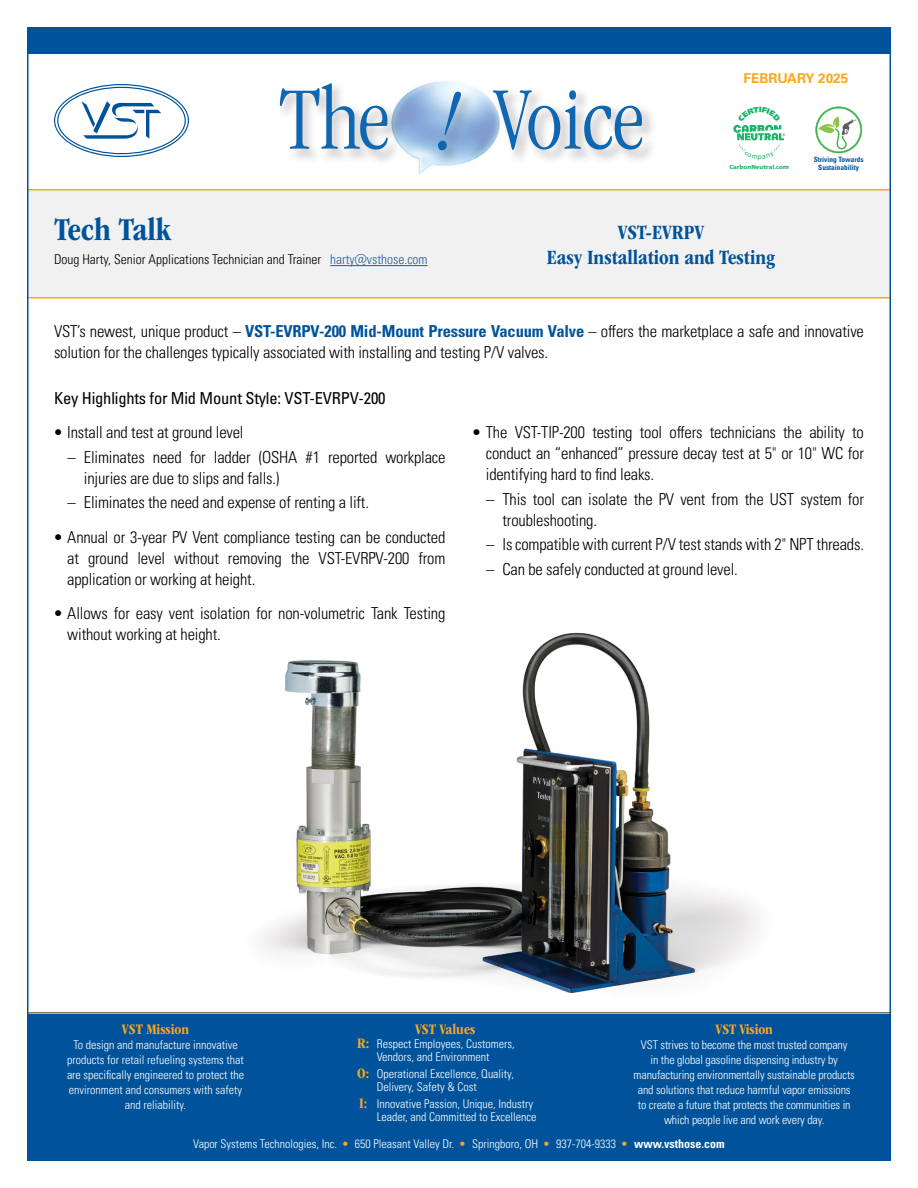
<style>
.page{position:relative;width:918px;height:1188px;background:#fff}
.page>*{position:absolute;margin:0;border:0;box-sizing:border-box;transform-origin:0 0}
.t1{font:700 condensed 33px "ITC Garamond Std";color:#00539b}
.t2{font:700 condensed 21px/25.2px "ITC Garamond Std";color:#00539b;text-align:center}
.t3{font:300 condensed 16.5px/21px "Univers LT Pro";letter-spacing:-.01em;color:#000}
.t4{font:condensed 16.5px "Univers LT Pro";letter-spacing:-.01em;color:#000}
.t5{font:700 condensed 15px "ITC Garamond Std";color:#faa61a}
.t6{font:300 condensed 13.5px "Univers LT Pro";color:#000}
.t7{font:700 13.5px "Univers LT Pro 65";color:#faa61a}
.t8{font:300 condensed 12px/15px "Univers LT Pro";color:#fff;text-align:center}
.t9{font:700 condensed 7.35px/7.8px "Univers LT Pro";color:#00539b;text-align:center}
.t10{font:900 5.85px "Frutiger";letter-spacing:.005em;color:#1eb46c}
.t11{font:3.45px "Frutiger";color:#1eb46c}
.s1{color:#215e9e}
.s2{font-weight:700;color:#00539b}
.s3{font-family:"ITC Garamond Std";font-weight:700;font-size:15px;color:#faa61a}
.s4{color:#faa61a}
.s5{font-weight:700}
</style>
<div class="page">
<div style="left:27px;top:189px;width:864px;height:108px;background:#f1f1f2"></div>
<div style="left:27px;top:1012px;width:864px;height:122px;background:#00539b"></div>
<svg style="left:815px;top:107px;width:47px;height:46px"></svg>
<svg style="left:54px;top:84px;width:135px;height:73px"></svg>
<div style="left:27px;top:1134px;width:864px;height:27px;background:#00539b"></div>
<div style="left:27px;top:27px;width:864px;height:27px;background:#00539b"></div>
<hr style="left:27px;top:189px;width:864px;height:1px;background:#faa61a">
<hr style="left:27px;top:297px;width:864px;height:1px;background:#faa61a">
<hr style="left:27px;top:1012px;width:864px;height:2px;background:#faa61a">
<img style="left:378px;top:80px;width:138px;height:88px">
<svg style="left:280px;top:83px;width:108px;height:67px"></svg>
<svg style="left:438px;top:92px;width:23px;height:58px"></svg>
<svg style="left:493px;top:90px;width:149px;height:60px"></svg>
<img style="left:262px;top:632px;width:497px;height:362px">
<hr style="left:330px;top:265px;width:98px;height:1px;background:#215e9e">
<svg style="left:733px;top:124px;width:51px;height:27px"></svg>
<p class="t7" style="left:744px;top:68px;width:106px">FEBRUARY 2025</p>
<h1 class="t1" style="left:54px;top:211px;width:119px">Tech Talk</h1>
<p class="t6" style="left:54px;top:250px;width:375px">Doug Harty, Senior Applications Technician and Trainer <span class="s1">harty@vsthose.com</span></p>
<p class="t11" style="left:783px;top:133px;width:4px">®</p>
<p class="t10" style="left:729px;top:164px;width:61px">CarbonNeutral.com</p>
<p class="t2" style="left:547px;top:220px;width:230px">VST-EVRPV<br>Easy Installation and Testing</p>
<p class="t9" style="left:814px;top:155px;width:52px">Striving Towards<br>Sustainability</p>
<p class="t3" style="left:54px;top:320px;width:811px">VST’s newest, unique product – <span class="s2">VST-EVRPV-200 Mid-Mount Pressure Vacuum Valve</span> – offers the marketplace a safe and innovative solution for the challenges typically associated with installing and testing P/V valves.</p>
<p class="t4" style="left:54px;top:388px;width:333px">Key Highlights for Mid Mount Style: VST-EVRPV-200</p>
<p class="t3" style="left:54px;top:421px;width:191px">• Install and test at ground level</p>
<p class="t3" style="left:84px;top:446px;width:363px;text-indent:-16px">– Eliminates need for ladder (OSHA #1 reported workplace injuries are due to slips and falls.)</p>
<p class="t3" style="left:67px;top:491px;width:303px">– Eliminates the need and expense of renting a lift.</p>
<p class="t3" style="left:67px;top:525px;width:380px;text-align:justify;text-indent:-13px">• Annual or 3-year PV Vent compliance testing can be conducted at ground level without removing the VST-EVRPV-200 from application or working at height.</p>
<p class="t3" style="left:67px;top:602px;width:380px;text-indent:-13px">• Allows for easy vent isolation for non-volumetric Tank Testing without working at height.</p>
<p class="t3" style="left:486px;top:421px;width:380px;text-align:justify;text-indent:-13px">• The VST-TIP-200 testing tool offers technicians the ability to conduct an “enhanced” pressure decay test at 5" or 10" WC for identifying hard to find leaks.</p>
<p class="t3" style="left:503px;top:488px;width:363px;text-indent:-16px">– This tool can isolate the PV vent from the UST system for troubleshooting.</p>
<p class="t3" style="left:486px;top:533px;width:380px">– Is compatible with current P/V test stands with 2" NPT threads.</p>
<p class="t3" style="left:486px;top:557px;width:253px">– Can be safely conducted at ground level.</p>
<p class="t5" style="left:122px;top:1021px;width:69px">VST Mission</p>
<p class="t8" style="left:67px;top:1037px;width:179px">To design and manufacture innovative products for retail refueling systems that are specifically engineered to protect the environment and consumers with safety and reliability.</p>
<p class="t5" style="left:415px;top:1021px;width:62px">VST Values</p>
<p class="t8" style="left:357px;top:1036px;width:159px;line-height:13.5px"><span class="s3">R:</span> Respect Employees, Customers,<br>Vendors, and Environment</p>
<p class="t8" style="left:377px;top:1066px;width:139px;line-height:13.5px;text-align:left;text-indent:-19px"><span class="s3">O:</span> Operational Excellence, Quality,<br>Delivery, Safety &amp; Cost</p>
<p class="t8" style="left:359px;top:1096px;width:179px;line-height:13.5px;text-align:right"><span class="s3">I:</span> Innovative Passion, Unique, Industry<br>Leader, and Committed to Excellence</p>
<p class="t5" style="left:716px;top:1021px;width:59px">VST Vision</p>
<p class="t8" style="left:634px;top:1036px;width:223px">VST strives to become the most trusted company<br>in the global gasoline dispensing industry by manufacturing environmentally sustainable products and solutions that reduce harmful vapor emissions to create a future that protects the communities in which people live and work every day.</p>
<p class="t8" style="left:193px;top:1136px;width:533px">Vapor Systems Technologies, Inc. <span class="s4">•</span> 650 Pleasant Valley Dr. <span class="s4">•</span> Springboro, OH <span class="s4">•</span> 937-704-9333 <span class="s4">•</span> <span class="s5">www.vsthose.com</span></p>
</div>
